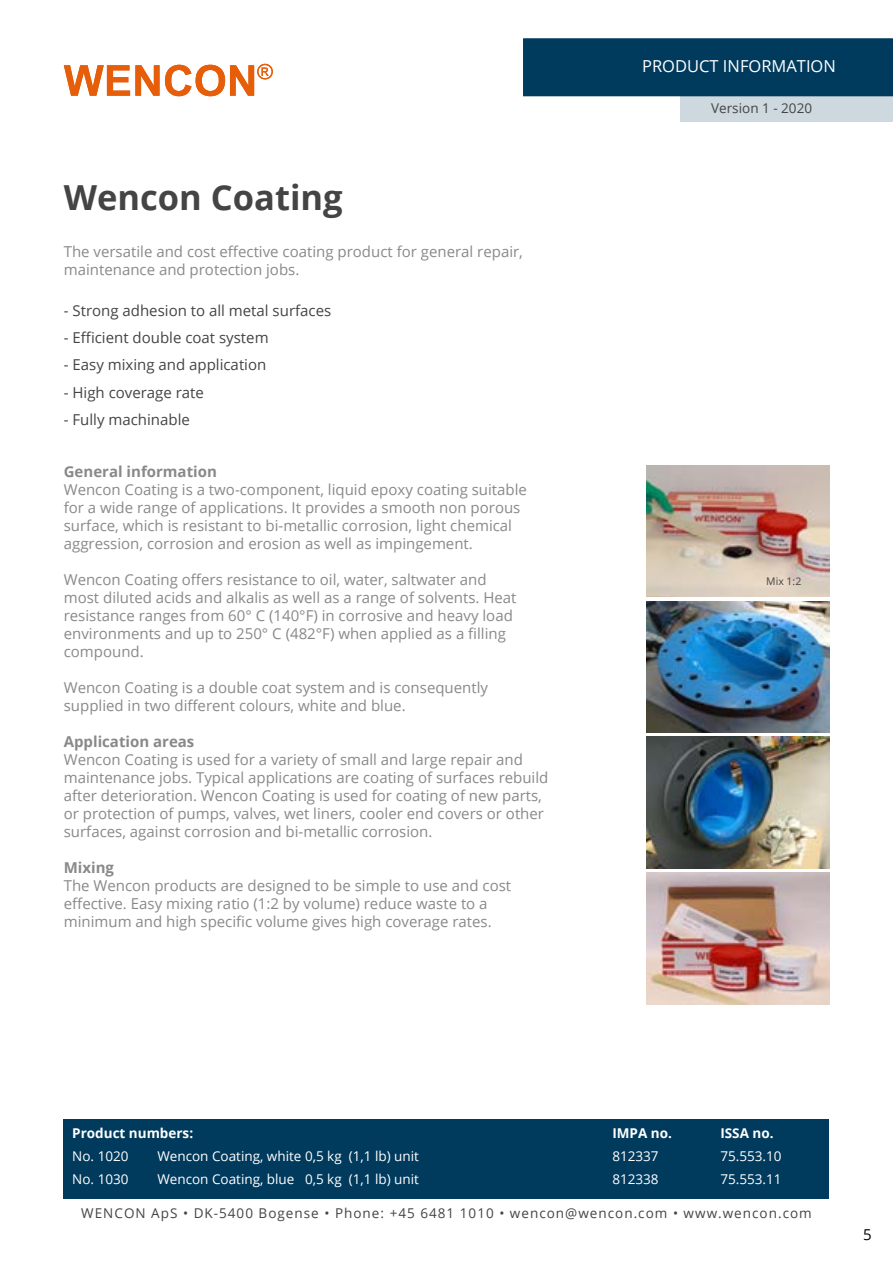
<style>
.page{position:relative;width:893px;height:1263px;background:#fff}
.page>*{position:absolute;margin:0;border:0;box-sizing:border-box;transform-origin:0 0}
.t1{font:700 34.5px "Open Sans";color:#454444}
.t2{font:16.5px "Open Sans";color:#fff}
.t3{font:15px/18px "Open Sans";color:#8a8989}
.t4{font:15px "Open Sans";color:#454444}
.t5{font:700 15px "Open Sans";color:#8a8989}
.t6{font:15px "Open Sans";color:#000}
.t7{font:13.5px "Open Sans";color:#fff}
.t8{font:13.5px "Open Sans";letter-spacing:.075em;color:#454444}
.t9{font:700 13.5px "Open Sans";color:#fff}
.t10{font:13.5px "Open Sans";color:#454444}
.t11{font:10.5px "Open Sans";color:#454444}
</style>
<div class="page">
<div style="left:680px;top:96px;width:213px;height:26px;background:#cdd8df"></div>
<div style="left:523px;top:38px;width:370px;height:58px;background:#003a5d"></div>
<svg style="left:64px;top:64px;width:209px;height:32px"></svg>
<div style="left:64px;top:1119px;width:765px;height:80px;background:#003a5d"></div>
<img style="left:646px;top:601px;width:183px;height:132px">
<img style="left:646px;top:737px;width:183px;height:131px">
<img style="left:646px;top:873px;width:183px;height:131px">
<img style="left:646px;top:465px;width:183px;height:132px">
<h1 class="t1" style="left:64px;top:174px;width:280px">Wencon Coating</h1>
<p class="t3" style="left:64px;top:243px;width:461px">The versatile and cost effective coating product for general repair, maintenance and protection jobs.</p>
<p class="t4" style="left:64px;top:300px;width:269px">- Strong adhesion to all metal surfaces</p>
<p class="t4" style="left:64px;top:327px;width:206px">- Efficient double coat system</p>
<p class="t4" style="left:64px;top:355px;width:204px">- Easy mixing and application</p>
<p class="t4" style="left:64px;top:382px;width:142px">- High coverage rate</p>
<p class="t4" style="left:64px;top:409px;width:128px">- Fully machinable</p>
<p class="t5" style="left:64px;top:460px;width:155px">General information</p>
<p class="t3" style="left:64px;top:480px;width:465px">Wencon Coating is a two-component, liquid epoxy coating suitable for a wide range of applications. It provides a smooth non porous surface, which is resistant to bi-metallic corrosion, light chemical aggression, corrosion and erosion as well as impingement.</p>
<p class="t3" style="left:64px;top:570px;width:454px">Wencon Coating offers resistance to oil, water, saltwater and most diluted acids and alkalis as well as a range of solvents. Heat resistance ranges from 60° C (140°F) in corrosive and heavy load environments and up to 250° C (482°F) when applied as a filling compound.</p>
<p class="t3" style="left:64px;top:678px;width:426px">Wencon Coating is a double coat system and is consequently supplied in two different colours, white and blue.</p>
<p class="t5" style="left:64px;top:730px;width:132px">Application areas</p>
<p class="t3" style="left:64px;top:750px;width:486px">Wencon Coating is used for a variety of small and large repair and maintenance jobs. Typical applications are coating of surfaces rebuild after deterioration. Wencon Coating is used for coating of new parts, or protection of pumps, valves, wet liners, cooler end covers or other surfaces, against corrosion and bi-metallic corrosion.</p>
<p class="t5" style="left:64px;top:856px;width:52px">Mixing</p>
<p class="t3" style="left:64px;top:876px;width:449px">The Wencon products are designed to be simple to use and cost effective. Easy mixing ratio (1:2 by volume) reduce waste to a minimum and high specific volume gives high coverage rates.</p>
<p class="t2" style="left:642px;top:55px;width:195px">PRODUCT INFORMATION</p>
<p class="t10" style="left:711px;top:99px;width:102px">Version 1 - 2020</p>
<p class="t11" style="left:766px;top:574px;width:37px">Mix 1:2</p>
<p class="t9" style="left:72px;top:1124px;width:122px">Product numbers:</p>
<p class="t9" style="left:612px;top:1124px;width:61px">IMPA no.</p>
<p class="t9" style="left:720px;top:1124px;width:55px">ISSA no.</p>
<p class="t7" style="left:72px;top:1147px;width:58px">No. 1020</p>
<p class="t7" style="left:157px;top:1147px;width:263px">Wencon Coating, white 0,5 kg (1,1 lb) unit</p>
<p class="t7" style="left:612px;top:1147px;width:48px">812337</p>
<p class="t7" style="left:720px;top:1147px;width:63px">75.553.10</p>
<p class="t7" style="left:72px;top:1170px;width:58px">No. 1030</p>
<p class="t7" style="left:157px;top:1170px;width:263px">Wencon Coating, blue 0,5 kg (1,1 lb) unit</p>
<p class="t7" style="left:612px;top:1170px;width:48px">812338</p>
<p class="t7" style="left:720px;top:1170px;width:63px">75.553.11</p>
<p class="t8" style="left:81px;top:1204px;width:732px">WENCON ApS • DK-5400 Bogense • Phone: +45 6481 1010 • wencon@wencon.com • www.wencon.com</p>
<p class="t6" style="left:863px;top:1225px;width:10px">5</p>
</div>
